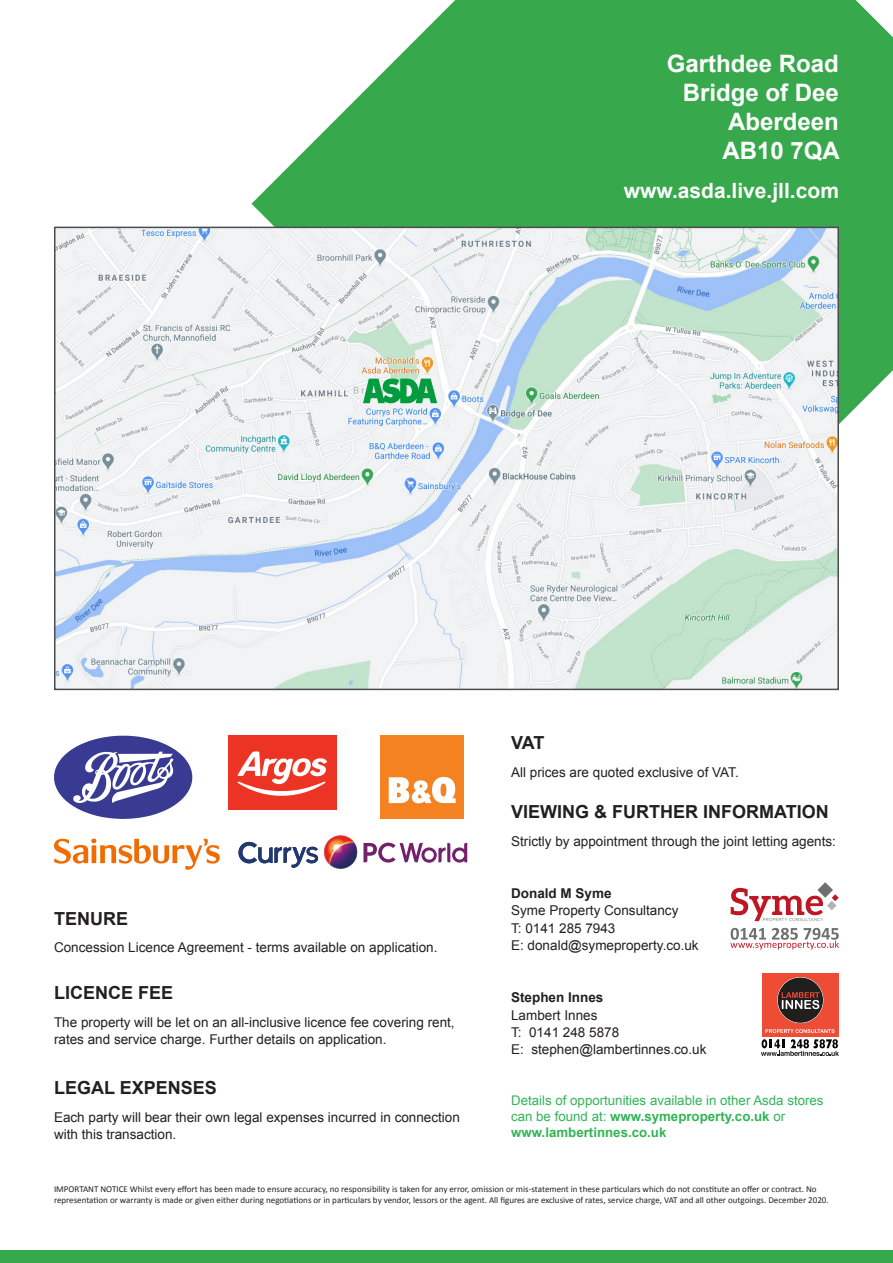
<style>
.page{position:relative;width:893px;height:1263px;background:#fff}
.page>*{position:absolute;margin:0;border:0;box-sizing:border-box;transform-origin:0 0}
.t1{font:700 24px/28.8px "Arial";color:#fff;text-align:right}
.t2{font:700 21px "Arial";color:#fff}
.t3{font:700 18px "Arial";color:#231f20}
.t4{font:13.5px/17.4px "Arial";color:#231f20}
.t5{font:700 13.5px "Arial";color:#231f20}
.t6{font:13.35px/15.9px "Arial";color:#32b457}
.t7{font:9px/10.8px "Calibri";color:#231f20}
.s1{font-weight:700}
</style>
<div class="page">
<svg style="left:251px;top:0;width:642px;height:424px;background:#55b466"></svg>
<img style="left:57px;top:230px;width:779px;height:457px">
<div style="left:54px;top:227px;width:785px;height:463px;border:2px solid #4b4c4d"></div>
<div style="left:0;top:1251px;width:893px;height:12px;background:#38a84c"></div>
<div style="left:762px;top:973px;width:76px;height:64px;background:#ee4c35"></div>
<svg style="left:777px;top:977px;width:46px;height:46px"></svg>
<svg style="left:765px;top:1029px;width:69px;height:4px"></svg>
<svg style="left:761px;top:1039px;width:78px;height:17px"></svg>
<svg style="left:731px;top:882px;width:108px;height:39px"></svg>
<svg style="left:730px;top:928px;width:109px;height:22px"></svg>
<div style="left:228px;top:736px;width:109px;height:74px;background:#ed3324"></div>
<svg style="left:237px;top:751px;width:90px;height:45px"></svg>
<svg style="left:238px;top:842px;width:80px;height:26px"></svg>
<img style="left:324px;top:835px;width:34px;height:34px">
<svg style="left:363px;top:842px;width:104px;height:21px"></svg>
<svg style="left:54px;top:736px;width:138px;height:83px"></svg>
<svg style="left:54px;top:838px;width:166px;height:32px"></svg>
<div style="left:380px;top:736px;width:83px;height:83px;background:#f58220"></div>
<svg style="left:389px;top:777px;width:67px;height:26px"></svg>
<svg style="left:363px;top:378px;width:74px;height:25px;background:#45b471"></svg>
<h1 class="t1" style="left:667px;top:50px;width:174px">Garthdee Road<br>Bridge of Dee<br>Aberdeen<br>AB10 7QA</h1>
<h2 class="t2" style="left:624px;top:177px;width:217px">www.asda.live.jll.com</h2>
<h3 class="t3" style="left:54px;top:906px;width:75px">TENURE</h3>
<p class="t4" style="left:54px;top:939px;width:385px">Concession Licence Agreement - terms available on application.</p>
<h3 class="t3" style="left:54px;top:980px;width:121px">LICENCE FEE</h3>
<p class="t4" style="left:54px;top:1013px;width:402px">The property will be let on an all-inclusive licence fee covering rent, rates and service charge. Further details on application.</p>
<h3 class="t3" style="left:54px;top:1076px;width:164px">LEGAL EXPENSES</h3>
<p class="t4" style="left:54px;top:1108px;width:407px">Each party will bear their own legal expenses incurred in connection with this transaction.</p>
<h3 class="t3" style="left:511px;top:731px;width:35px">VAT</h3>
<p class="t4" style="left:511px;top:763px;width:229px">All prices are quoted exclusive of VAT.</p>
<h3 class="t3" style="left:511px;top:799px;width:319px">VIEWING &amp; FURTHER INFORMATION</h3>
<p class="t4" style="left:511px;top:832px;width:326px">Strictly by appointment through the joint letting agents:</p>
<p class="t5" style="left:511px;top:884px;width:102px">Donald M Syme</p>
<p class="t4" style="left:511px;top:902px;width:189px">Syme Property Consultancy<br>T: 0141 285 7943<br>E: donald@symeproperty.co.uk</p>
<p class="t5" style="left:511px;top:988px;width:94px">Stephen Innes</p>
<p class="t4" style="left:511px;top:1006px;width:197px">Lambert Innes<br>T: 0141 248 5878<br>E: stephen@lambertinnes.co.uk</p>
<p class="t6" style="left:511px;top:1092px;width:314px">Details of opportunities available in other Asda stores can be found at: <span class="s1">www.symeproperty.co.uk</span> or <span class="s1">www.lambertinnes.co.uk</span></p>
<p class="t7" style="left:54px;top:1183px;width:776px">IMPORTANT NOTICE Whilst every effort has been made to ensure accuracy, no responsibility is taken for any error, omission or mis-statement in these particulars which do not constitute an offer or contract. No representation or warranty is made or given either during negotiations or in particulars by vendor, lessors or the agent. All figures are exclusive of rates, service charge, VAT and all other outgoings. December 2020.</p>
</div>
